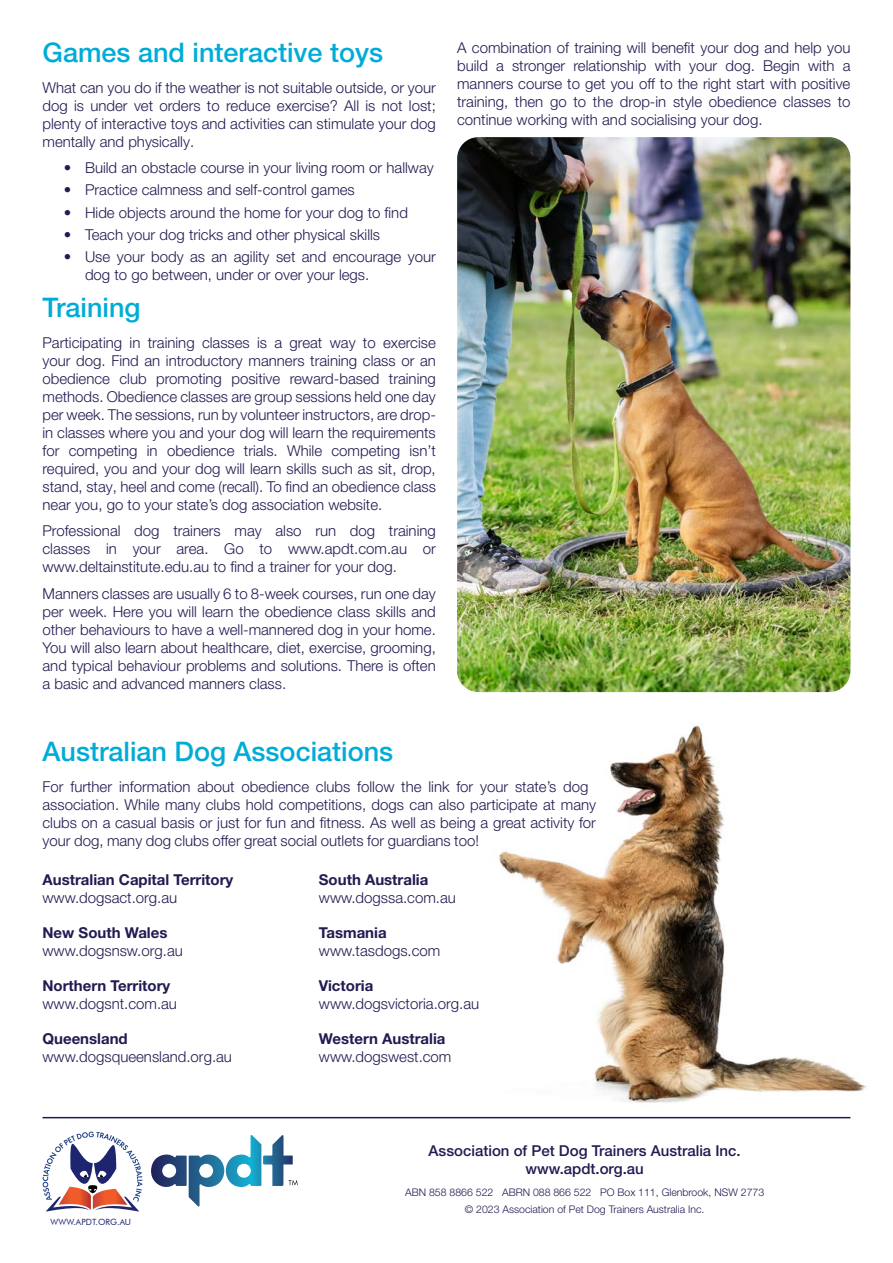
<style>
.page{position:relative;width:893px;height:1263px;background:#fff}
.page>*{position:absolute;margin:0;border:0;box-sizing:border-box;transform-origin:0 0}
.Heading_2{font:500 27px "Helvetica Neue LT Pro";color:#00acd7}
.Body_Text{font:300 15px/18px "Helvetica Neue LT Pro";color:#201b51;text-align:justify}
.Body_Text-2{font:700 15px "Helvetica Neue LT Pro";color:#201b51}
.t1{font:500 15px/18px "Helvetica Neue LT Pro";color:#201b51;text-align:center}
.t2{font:300 10.5px/17.7px "Helvetica Neue LT Pro";color:#201b51;text-align:center}
.t3{font:8.55px "Futura BT";letter-spacing:.01em;color:#1e256f}
</style>
<div class="page">
<svg style="left:151px;top:1135px;width:147px;height:72px"></svg>
<svg style="left:43px;top:1132px;width:99px;height:79px"></svg>
<hr style="left:43px;top:1117px;width:807px;height:1px;background:#201b51">
<img style="left:498px;top:722px;width:368px;height:381px">
<img style="left:457px;top:137px;width:393px;height:555px">
<p class="Heading_2" style="left:43px;top:36px;width:342px">Games and interactive toys</p>
<p class="Body_Text" style="left:43px;top:78px;width:395px">What can you do if the weather is not suitable outside, or your dog is under vet orders to reduce exercise? All is not lost; plenty of interactive toys and activities can stimulate your dog mentally and physically.</p>
<p class="Body_Text" style="left:64px;top:158px;width:371px">• Build an obstacle course in your living room or hallway</p>
<p class="Body_Text" style="left:64px;top:181px;width:293px">• Practice calmness and self-control games</p>
<p class="Body_Text" style="left:64px;top:203px;width:346px">• Hide objects around the home for your dog to find</p>
<p class="Body_Text" style="left:64px;top:225px;width:318px">• Teach your dog tricks and other physical skills</p>
<p class="Body_Text" style="left:85px;top:247px;width:352px;text-indent:-21px">• Use your body as an agility set and encourage your dog to go between, under or over your legs.</p>
<p class="Heading_2" style="left:43px;top:291px;width:100px">Training</p>
<p class="Body_Text" style="left:43px;top:333px;width:395px">Participating in training classes is a great way to exercise your dog. Find an introductory manners training class or an obedience club promoting positive reward-based training methods. Obedience classes are group sessions held one day per week. The sessions, run by volunteer instructors, are drop&shy;in classes where you and your dog will learn the requirements for competing in obedience trials. While competing isn’t required, you and your dog will learn skills such as sit, drop, stand, stay, heel and come (recall). To find an obedience class near you, go to your state’s dog association website.</p>
<p class="Body_Text" style="left:43px;top:521px;width:395px">Professional dog trainers may also run dog training classes in your area. Go to www.apdt.com.au or www.deltainstitute.edu.au to find a trainer for your dog.</p>
<p class="Body_Text" style="left:43px;top:584px;width:395px">Manners classes are usually 6 to 8-week courses, run one day per week. Here you will learn the obedience class skills and other behaviours to have a well-mannered dog in your home.<br>You will also learn about healthcare, diet, exercise, grooming, and typical behaviour problems and solutions. There is often a basic and advanced manners class.</p>
<p class="Body_Text" style="left:457px;top:39px;width:395px">A combination of training will benefit your dog and help you build a stronger relationship with your dog. Begin with a manners course to get you off to the right start with positive training, then go to the drop-in style obedience classes to continue working with and socialising your dog.</p>
<p class="Heading_2" style="left:43px;top:735px;width:352px">Australian Dog Associations</p>
<p class="Body_Text" style="left:43px;top:777px;width:555px;text-align:left">For further information about obedience clubs follow the link for your state’s dog association. While many clubs hold competitions, dogs can also participate at many clubs on a casual basis or just for fun and fitness. As well as being a great activity for your dog, many dog clubs offer great social outlets for guardians too!</p>
<p class="Body_Text-2" style="left:43px;top:871px;width:192px">Australian Capital Territory</p>
<p class="Body_Text" style="left:43px;top:889px;width:136px">www.dogsact.org.au</p>
<p class="Body_Text-2" style="left:43px;top:924px;width:126px">New South Wales</p>
<p class="Body_Text" style="left:43px;top:942px;width:142px">www.dogsnsw.org.au</p>
<p class="Body_Text-2" style="left:43px;top:977px;width:129px">Northern Territory</p>
<p class="Body_Text" style="left:43px;top:995px;width:136px">www.dogsnt.com.au</p>
<p class="Body_Text-2" style="left:43px;top:1030px;width:87px">Queensland</p>
<p class="Body_Text" style="left:43px;top:1048px;width:191px">www.dogsqueensland.org.au</p>
<p class="Body_Text-2" style="left:319px;top:871px;width:111px">South Australia</p>
<p class="Body_Text" style="left:319px;top:889px;width:138px">www.dogssa.com.au</p>
<p class="Body_Text-2" style="left:319px;top:924px;width:69px">Tasmania</p>
<p class="Body_Text" style="left:319px;top:942px;width:123px">www.tasdogs.com</p>
<p class="Body_Text-2" style="left:319px;top:977px;width:56px">Victoria</p>
<p class="Body_Text" style="left:319px;top:995px;width:162px">www.dogsvictoria.org.au</p>
<p class="Body_Text-2" style="left:319px;top:1030px;width:128px">Western Australia</p>
<p class="Body_Text" style="left:319px;top:1048px;width:134px">www.dogswest.com</p>
<p class="t3" style="left:51px;top:1216px;width:82px">WWW.APDT.ORG.AU</p>
<p class="t1" style="left:429px;top:1141px;width:314px">Association of Pet Dog Trainers Australia Inc. www.apdt.org.au</p>
<p class="t2" style="left:405px;top:1183px;width:360px">ABN 858 8866 522 ABRN 088 866 522 PO Box 111, Glenbrook, NSW 2773 © 2023 Association of Pet Dog Trainers Australia Inc.</p>
</div>
